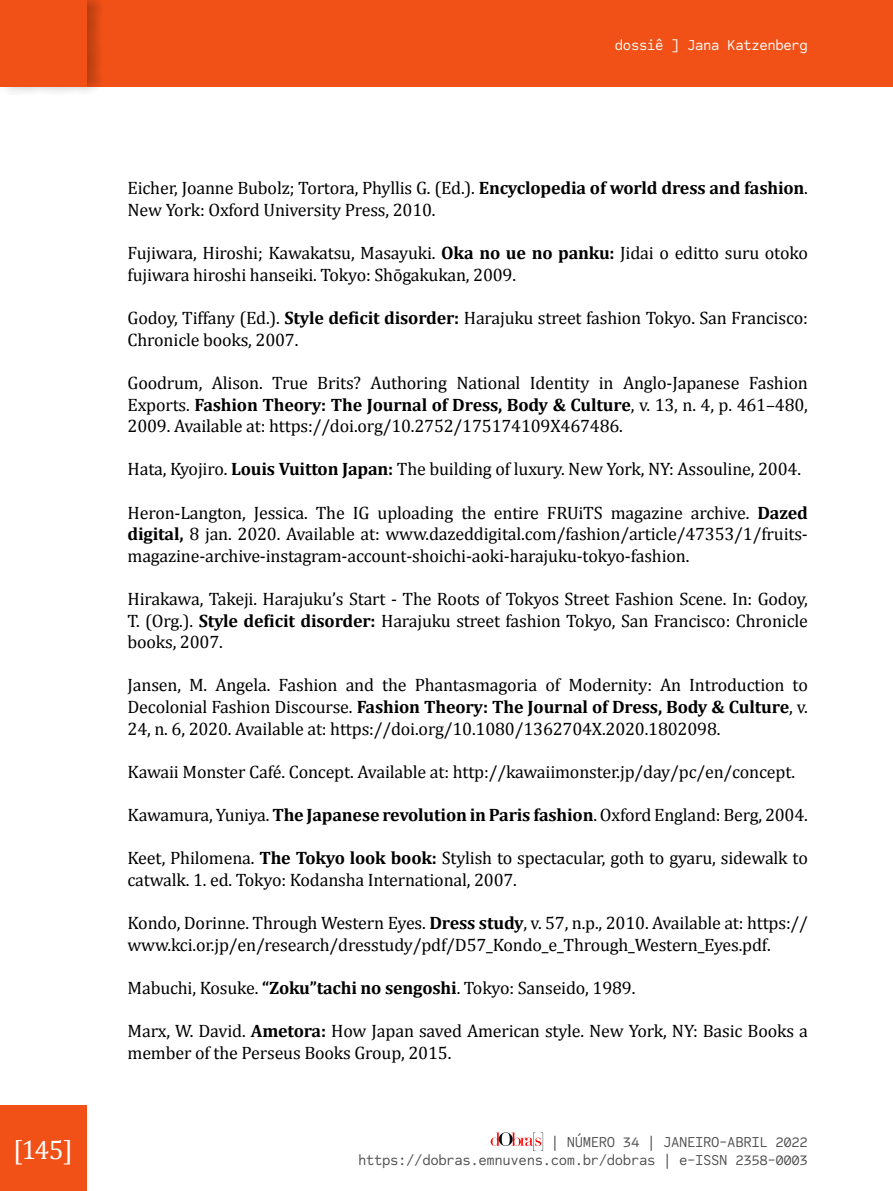
<style>
.page{position:relative;width:893px;height:1191px;background:#fff}
.page>*{position:absolute;margin:0;border:0;box-sizing:border-box;transform-origin:0 0}
.t1{font:27px "Cambria";color:#fff}
.t2{font:18px/21.6px "Cambria";letter-spacing:-.01em;color:#000}
.t3{font:15px/18px "Code Saver";letter-spacing:-.025em;color:#4d4d4d;text-align:right}
.t4{font:15px "Code Saver";letter-spacing:-.025em;color:#fff}
.s1{font-weight:700}
</style>
<div class="page">
<div style="left:0;top:1106px;width:86px;height:85px;background:#f15117"></div>
<svg style="left:491px;top:1132px;width:52px;height:18px"></svg>
<div style="left:0;top:0;width:893px;height:86px;background:#f15117"></div>
<div style="left:0;top:0;width:104px;height:95px;background:#000;opacity:.25"></div>
<div style="left:0;top:0;width:86px;height:86px;background:#f15117"></div>
<p class="t4" style="left:615px;top:36px;width:194px">dossiê ] Jana Katzenberg</p>
<p class="t2" style="left:128px;top:177px;width:682px">Eicher, Joanne Bubolz; Tortora, Phyllis G. (Ed.). <span class="s1">Encyclopedia of world dress and fashion</span>.<br>New York: Oxford University Press, 2010.</p>
<p class="t2" style="left:128px;top:242px;width:682px">Fujiwara, Hiroshi; Kawakatsu, Masayuki. <span class="s1">Oka no ue no panku:</span> Jidai o editto suru otoko fujiwara hiroshi hanseiki. Tokyo: Shōgakukan, 2009.</p>
<p class="t2" style="left:128px;top:307px;width:682px">Godoy, Tiffany (Ed.). <span class="s1">Style deficit disorder:</span> Harajuku street fashion Tokyo. San Francisco:<br>Chronicle books, 2007.</p>
<p class="t2" style="left:128px;top:372px;width:682px;text-align:justify">Goodrum, Alison. True Brits? Authoring National Identity in Anglo-Japanese Fashion Exports. <span class="s1">Fashion Theory: The Journal of Dress, Body &amp; Culture</span>, v. 13, n. 4, p. 461–480, 2009. Available at: https://doi.org/10.2752/175174109X467486.</p>
<p class="t2" style="left:128px;top:458px;width:675px">Hata, Kyojiro. <span class="s1">Louis Vuitton Japan:</span> The building of luxury. New York, NY: Assouline, 2004.</p>
<p class="t2" style="left:128px;top:501px;width:682px;text-align:justify">Heron-Langton, Jessica. The IG uploading the entire FRUiTS magazine archive. <span class="s1">Dazed digital,</span> 8 jan. 2020. Available at: www.dazeddigital.com/fashion/article/47353/1/fruits&shy;magazine-archive-instagram-account-shoichi-aoki-harajuku-tokyo-fashion.</p>
<p class="t2" style="left:128px;top:588px;width:682px;text-align:justify">Hirakawa, Takeji. Harajuku’s Start - The Roots of Tokyos Street Fashion Scene. In: Godoy, T. (Org.). <span class="s1">Style deficit disorder:</span> Harajuku street fashion Tokyo, San Francisco: Chronicle books, 2007.</p>
<p class="t2" style="left:128px;top:674px;width:682px;text-align:justify">Jansen, M. Angela. Fashion and the Phantasmagoria of Modernity: An Introduction to Decolonial Fashion Discourse. <span class="s1">Fashion Theory: The Journal of Dress, Body &amp; Culture</span>, v.<br>24, n. 6, 2020. Available at: https://doi.org/10.1080/1362704X.2020.1802098.</p>
<p class="t2" style="left:128px;top:761px;width:669px">Kawaii Monster Café. Concept. Available at: http://kawaiimonster.jp/day/pc/en/concept.</p>
<p class="t2" style="left:128px;top:804px;width:682px">Kawamura, Yuniya. <span class="s1">The Japanese revolution in Paris fashion</span>. Oxford England: Berg, 2004.</p>
<p class="t2" style="left:128px;top:847px;width:682px">Keet, Philomena. <span class="s1">The Tokyo look book:</span> Stylish to spectacular, goth to gyaru, sidewalk to catwalk. 1. ed. Tokyo: Kodansha International, 2007.</p>
<p class="t2" style="left:128px;top:912px;width:682px">Kondo, Dorinne. Through Western Eyes. <span class="s1">Dress study</span>, v. 57, n.p., 2010. Available at: https:// www.kci.or.jp/en/research/dresstudy/pdf/D57_Kondo_e_Through_Western_Eyes.pdf.</p>
<p class="t2" style="left:128px;top:977px;width:509px">Mabuchi, Kosuke. <span class="s1">“Zoku”tachi no sengoshi</span>. Tokyo: Sanseido, 1989.</p>
<p class="t2" style="left:128px;top:1020px;width:682px">Marx, W. David. <span class="s1">Ametora:</span> How Japan saved American style. New York, NY: Basic Books a member of the Perseus Books Group, 2015.</p>
<h1 class="t1" style="left:13px;top:1133px;width:61px">[145]</h1>
<p class="t3" style="left:358px;top:1132px;width:451px">| NÚMERO 34 | JANEIRO-ABRIL 2022 https://dobras.emnuvens.com.br/dobras | e-ISSN 2358-0003</p>
</div>
